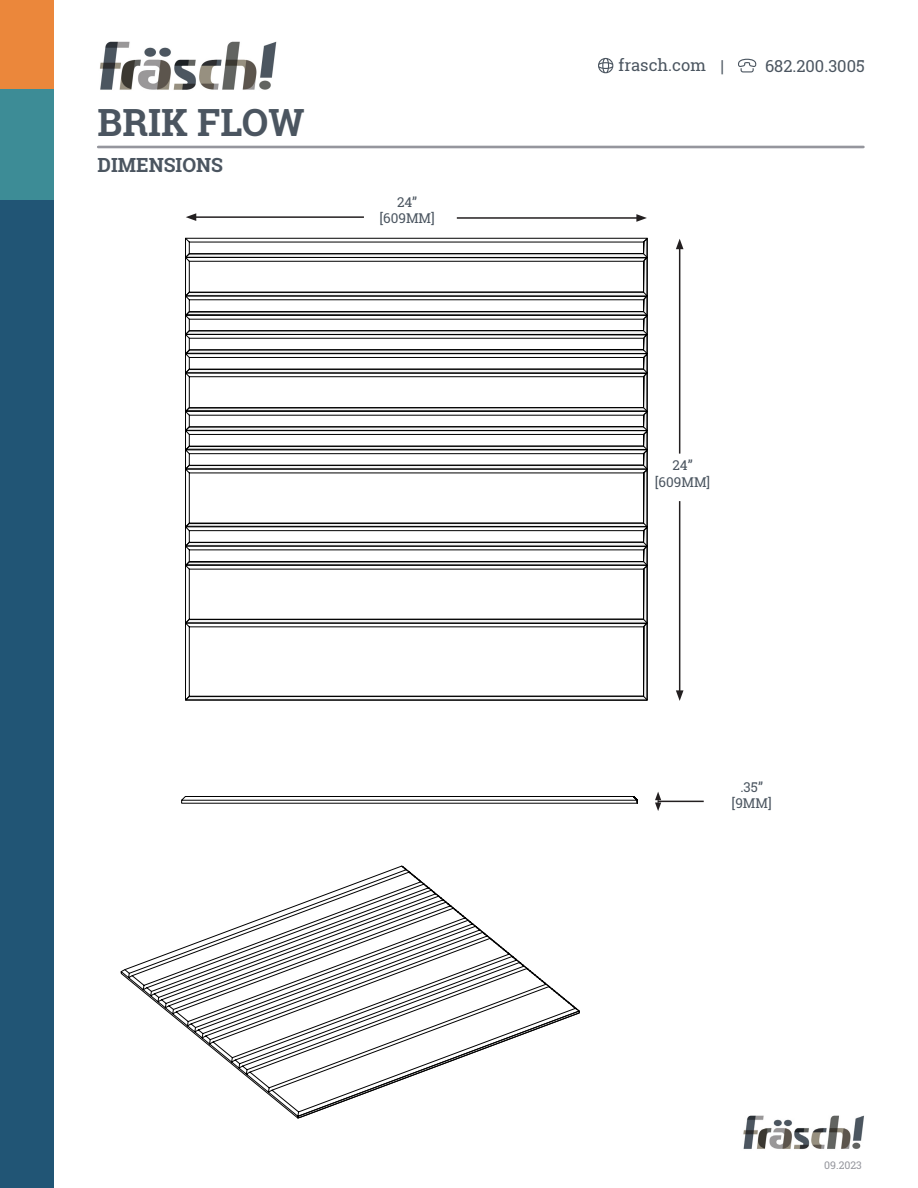
<style>
.page{position:relative;width:918px;height:1188px;background:#fff}
.page>*{position:absolute;margin:0;border:0;box-sizing:border-box;transform-origin:0 0}
.t1{font:700 37.5px "Roboto Slab";color:#4b5560}
.t2{font:700 19.5px "Roboto Slab";color:#4b5560}
.t3{font:16.5px "Roboto Slab";color:#4b5560}
.t4{font:13.5px "Roboto Slab";color:#4b5560}
.t5{font:10.5px "Roboto Slab";color:#95969d}
</style>
<div class="page">
<div style="left:0;top:2px;width:54px;height:1186px;background:#215575"></div>
<div style="left:0;top:2px;width:54px;height:198px;background:#3d8c96"></div>
<div style="left:0;top:0;width:54px;height:89px;background:#eb873b"></div>
<img style="left:743px;top:1116px;width:121px;height:34px">
<img style="left:100px;top:41px;width:177px;height:49px">
<hr style="left:98px;top:146px;width:765px;height:2px;background:#95969d">
<svg style="left:598px;top:58px;width:15px;height:15px"></svg>
<svg style="left:738px;top:59px;width:18px;height:13px"></svg>
<svg style="left:121px;top:866px;width:458px;height:252px"></svg>
<svg style="left:182px;top:796px;width:455px;height:7px"></svg>
<svg style="left:185px;top:238px;width:462px;height:462px"></svg>
<hr style="left:679px;top:247px;width:1px;height:207px;background:#231f20">
<svg style="left:676px;top:239px;width:8px;height:10px"></svg>
<hr style="left:679px;top:501px;width:1px;height:192px;background:#231f20">
<svg style="left:676px;top:690px;width:8px;height:11px"></svg>
<hr style="left:194px;top:216px;width:170px;height:2px;background:#231f20">
<svg style="left:186px;top:213px;width:10px;height:8px"></svg>
<hr style="left:457px;top:217px;width:182px;height:2px;background:#231f20">
<svg style="left:636px;top:214px;width:11px;height:8px"></svg>
<svg style="left:655px;top:792px;width:6px;height:19px"></svg>
<hr style="left:658px;top:801px;width:46px;height:1px;background:#231f20">
<p class="t1" style="left:98px;top:96px;width:208px">BRIK FLOW</p>
<p class="t2" style="left:98px;top:152px;width:127px">DIMENSIONS</p>
<p class="t4" style="left:397px;top:193px;width:22px">24”</p>
<p class="t4" style="left:379px;top:209px;width:57px">[609MM]</p>
<p class="t3" style="left:618px;top:54px;width:89px">frasch.com</p>
<p class="t3" style="left:632px;top:55px;width:93px">frasch.co |</p>
<p class="t3" style="left:765px;top:55px;width:101px">682.200.3005</p>
<p class="t4" style="left:672px;top:456px;width:22px">24”</p>
<p class="t4" style="left:655px;top:472px;width:57px">[609MM]</p>
<p class="t4" style="left:740px;top:778px;width:24px">.35”</p>
<p class="t4" style="left:732px;top:794px;width:42px">[9MM]</p>
<p class="t5" style="left:824px;top:1158px;width:39px">09.2023</p>
</div>
